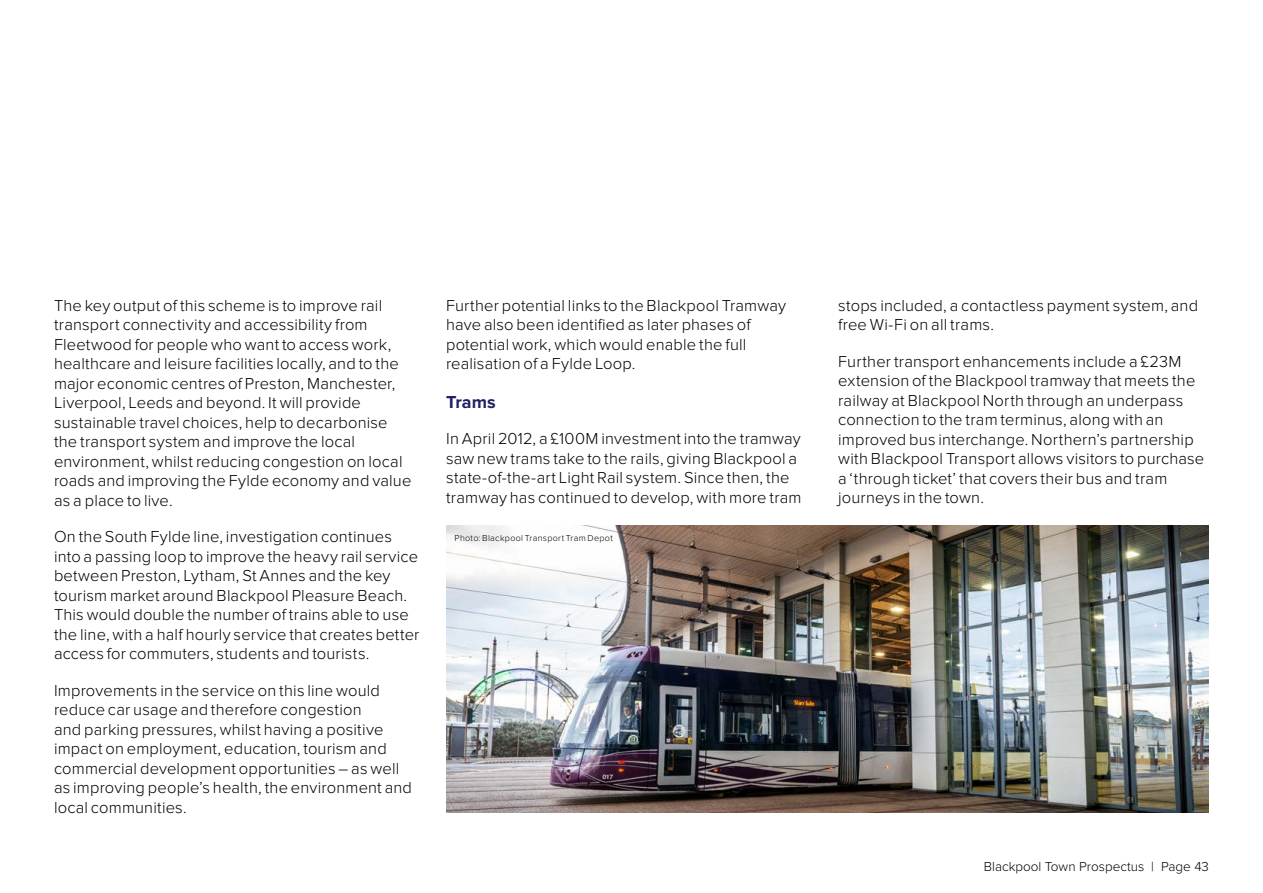
<style>
.page{position:relative;width:1263px;height:893px;background:#fff}
.page>*{position:absolute;margin:0;border:0;box-sizing:border-box;transform-origin:0 0}
.Sub_sub_header{font:700 18px "Proxima Nova";letter-spacing:.005em;color:#222065}
.Body_text_11pt{font:300 16.5px/19.5px "Proxima Nova";letter-spacing:.01em;color:#000}
.t1{font:300 13.5px "Proxima Nova";color:#000}
.Photo_Credit_Left{font:300 9px "Proxima Nova";letter-spacing:.035em;color:#000}
</style>
<div class="page">
<img style="left:446px;top:525px;width:763px;height:288px">
<p class="Body_text_11pt" style="left:54px;top:296px;width:359px">The key output of this scheme is to improve rail transport connectivity and accessibility from Fleetwood for people who want to access work, healthcare and leisure facilities locally, and to the major economic centres of Preston, Manchester, Liverpool, Leeds and beyond. It will provide sustainable travel choices, help to decarbonise the transport system and improve the local environment, whilst reducing congestion on local roads and improving the Fylde economy and value as a place to live.</p>
<p class="Body_text_11pt" style="left:54px;top:527px;width:367px">On the South Fylde line, investigation continues into a passing loop to improve the heavy rail service between Preston, Lytham, St Annes and the key tourism market around Blackpool Pleasure Beach.<br>This would double the number of trains able to use the line, with a half hourly service that creates better access for commuters, students and tourists.</p>
<p class="Body_text_11pt" style="left:54px;top:681px;width:359px">Improvements in the service on this line would reduce car usage and therefore congestion<br>and parking pressures, whilst having a positive impact on employment, education, tourism and commercial development opportunities – as well as improving people’s health, the environment and local communities.</p>
<p class="Body_text_11pt" style="left:446px;top:296px;width:341px">Further potential links to the Blackpool Tramway have also been identified as later phases of potential work, which would enable the full realisation of a Fylde Loop.</p>
<p class="Sub_sub_header" style="left:446px;top:391px;width:51px">Trams</p>
<p class="Body_text_11pt" style="left:446px;top:429px;width:357px">In April 2012, a £100M investment into the tramway saw new trams take to the rails, giving Blackpool a state-of-the-art Light Rail system. Since then, the tramway has continued to develop, with more tram</p>
<p class="Photo_Credit_Left" style="left:455px;top:533px;width:160px">Photo: Blackpool Transport Tram Depot</p>
<p class="Body_text_11pt" style="left:838px;top:296px;width:361px">stops included, a contactless payment system, and free Wi-Fi on all trams.</p>
<p class="Body_text_11pt" style="left:838px;top:352px;width:368px">Further transport enhancements include a £23M extension of the Blackpool tramway that meets the railway at Blackpool North through an underpass connection to the tram terminus, along with an improved bus interchange. Northern’s partnership with Blackpool Transport allows visitors to purchase a ‘through ticket’ that covers their bus and tram journeys in the town.</p>
<p class="t1" style="left:984px;top:859px;width:227px">Blackpool Town Prospectus | Page 43</p>
</div>
